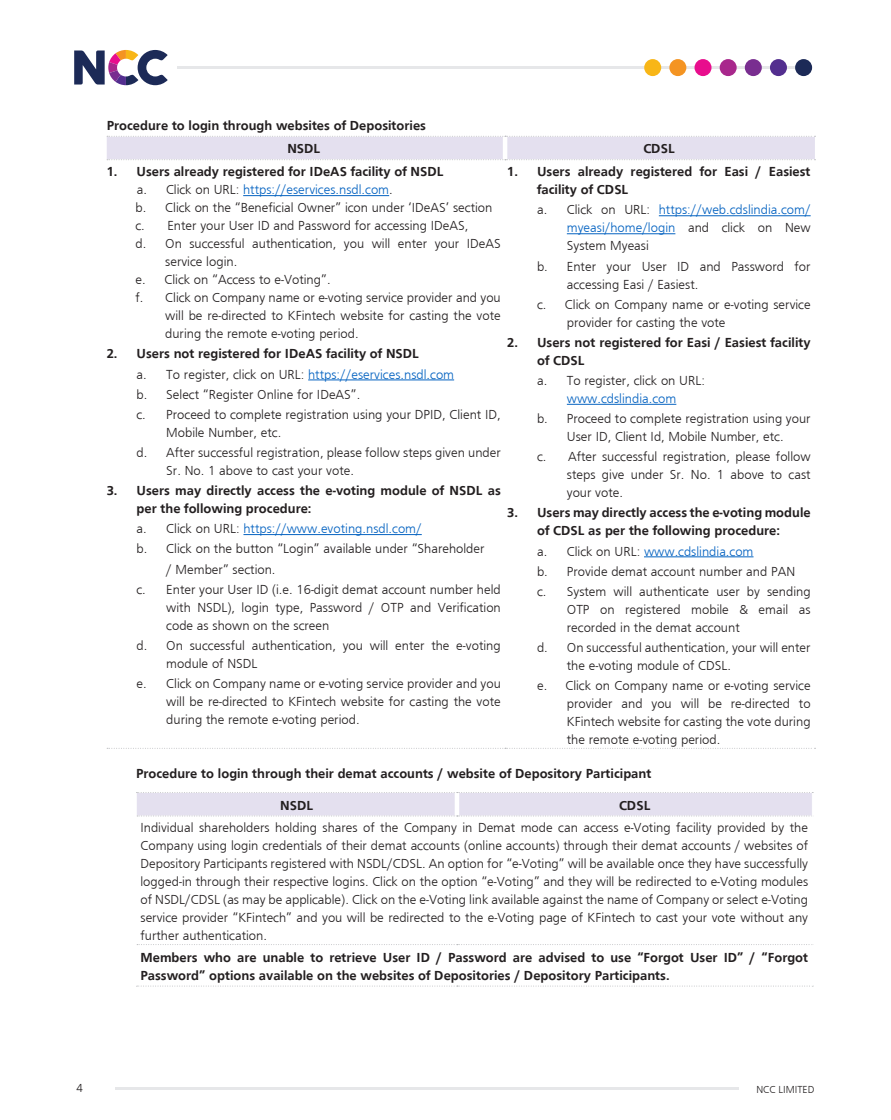
<style>
.page{position:relative;width:891px;height:1120px;background:#fff}
.page>*{position:absolute;margin:0;border:0;box-sizing:border-box;transform-origin:0 0}
.para_2{font:300 13.5px/18px "Frugal Sans";color:#231f20}
.para_Table{font:300 13.5px/18px "Frugal Sans";color:#231f20;text-align:justify}
.para_1{font:700 13.5px/18px "Frugal Sans";color:#231f20}
.para_2-2{font:300 13.5px/18px "Frugal Sans";color:#0563c1;text-align:justify}
.para_Table-2{font:700 13.5px/18px "Frugal Sans";color:#231f20}
.para_2-3{font:700 13.5px "Frugal Sans";color:#231f20}
.t1{font:300 12px "Frugal Sans";color:#231f20}
.t2{font:300 10.5px "Frugal Sans";color:#231f20}
.s1{color:#231f20}
.s2{color:#0563c1}
</style>
<div class="page">
<hr style="left:177px;top:67px;width:621px;height:2px;background:#e6e7e9">
<div style="left:795px;top:59px;width:17px;height:17px;background:#1c2a57;border-radius:50%"></div>
<div style="left:770px;top:59px;width:17px;height:17px;background:#532e8f;border-radius:50%"></div>
<div style="left:745px;top:59px;width:17px;height:17px;background:#792e90;border-radius:50%"></div>
<div style="left:720px;top:59px;width:17px;height:17px;background:#a8278c;border-radius:50%"></div>
<div style="left:695px;top:59px;width:17px;height:17px;background:#e80e8d;border-radius:50%"></div>
<div style="left:669px;top:59px;width:17px;height:17px;background:#f49422;border-radius:50%"></div>
<div style="left:644px;top:59px;width:17px;height:17px;background:#f8b617;border-radius:50%"></div>
<svg style="left:74px;top:50px;width:94px;height:35px"></svg>
<hr style="left:115px;top:1088px;width:623px;height:2px;background:#e6e7e9">
<svg style="left:107px;top:136px;width:709px;height:24px;background:#e4e0ee"></svg>
<svg style="left:107px;top:748px;width:709px;height:1px"></svg>
<hr style="left:243px;top:195px;width:146px;height:1px;background:#0563c1">
<hr style="left:308px;top:379px;width:146px;height:1px;background:#0563c1">
<hr style="left:243px;top:534px;width:179px;height:1px;background:#0563c1">
<hr style="left:659px;top:215px;width:152px;height:1px;background:#0563c1">
<hr style="left:567px;top:233px;width:108px;height:1px;background:#0563c1">
<hr style="left:567px;top:404px;width:109px;height:1px;background:#0563c1">
<hr style="left:644px;top:556px;width:110px;height:1px;background:#0563c1">
<svg style="left:137px;top:944px;width:675px;height:1px"></svg>
<svg style="left:136px;top:985px;width:677px;height:1px"></svg>
<svg style="left:136px;top:792px;width:677px;height:24px;background:#e4e0ee"></svg>
<p class="para_2-3" style="left:107px;top:118px;width:321px">Procedure to login through websites of Depositories</p>
<p class="para_Table-2" style="left:287px;top:139px;width:34px">NSDL</p>
<p class="para_Table-2" style="left:643px;top:139px;width:33px">CDSL</p>
<p class="para_1" style="left:107px;top:163px;width:338px">1. Users already registered for IDeAS facility of NSDL</p>
<p class="para_2-2" style="left:137px;top:181px;width:257px"><span class="s1">a. Click on URL:</span> https://eservices.nsdl.com<span class="s1">.</span></p>
<p class="para_2" style="left:135px;top:199px;width:358px">b. Click on the “Beneficial Owner” icon under ‘IDeAS’ section</p>
<p class="para_2" style="left:135px;top:217px;width:334px">c. Enter your User ID and Password for accessing IDeAS,</p>
<p class="para_2" style="left:165px;top:235px;width:337px;text-indent:-30px">d. On successful authentication, you will enter your IDeAS service login.</p>
<p class="para_2" style="left:135px;top:271px;width:197px">e. Click on “Access to e-Voting”.</p>
<p class="para_2" style="left:165px;top:289px;width:337px;text-align:justify;text-indent:-30px">f. Click on Company name or e-voting service provider and you will be re-directed to KFintech website for casting the vote during the remote e-voting period.</p>
<p class="para_1" style="left:107px;top:345px;width:314px">2. Users not registered for IDeAS facility of NSDL</p>
<p class="para_2-2" style="left:137px;top:365px;width:319px"><span class="s1">a. To register, click on URL:</span> https://eservices.nsdl.com</p>
<p class="para_2" style="left:137px;top:385px;width:225px">b. Select “Register Online for IDeAS”.</p>
<p class="para_2" style="left:166px;top:405px;width:336px;text-indent:-30px">c. Proceed to complete registration using your DPID, Client ID,<br>Mobile Number, etc.</p>
<p class="para_2" style="left:166px;top:443px;width:336px;text-indent:-30px">d. After successful registration, please follow steps given under<br>Sr. No. 1 above to cast your vote.</p>
<p class="para_1" style="left:137px;top:481px;width:366px;text-indent:-30px">3. Users may directly access the e-voting module of NSDL as per the following procedure:</p>
<p class="para_2-2" style="left:137px;top:520px;width:287px"><span class="s1">a. Click on URL:</span> https://www.evoting.nsdl.com/</p>
<p class="para_2" style="left:137px;top:540px;width:350px">b. Click on the button “Login” available under “Shareholder</p>
<p class="para_2" style="left:166px;top:560px;width:111px">/ Member” section.</p>
<p class="para_2" style="left:166px;top:580px;width:336px;text-align:justify;text-indent:-30px">c. Enter your User ID (i.e. 16-digit demat account number held with NSDL), login type, Password / OTP and Verification code as shown on the screen</p>
<p class="para_2" style="left:166px;top:636px;width:336px;text-indent:-30px">d. On successful authentication, you will enter the e-voting module of NSDL</p>
<p class="para_2" style="left:166px;top:674px;width:336px;text-align:justify;text-indent:-30px">e. Click on Company name or e-voting service provider and you will be re-directed to KFintech website for casting the vote during the remote e-voting period.</p>
<p class="para_1" style="left:537px;top:163px;width:275px;text-indent:-30px">1. Users already registered for Easi / Easiest facility of CDSL</p>
<p class="para_2-2" style="left:567px;top:201px;width:245px;text-indent:-30px"><span class="s1">a. Click on URL:</span> https://web.cdslindia.com/ myeasi/home/login <span class="s1">and click on New System Myeasi</span></p>
<p class="para_2" style="left:567px;top:257px;width:245px;text-indent:-30px">b. Enter your User ID and Password for accessing Easi / Easiest.</p>
<p class="para_2" style="left:567px;top:295px;width:245px;text-indent:-30px">c. Click on Company name or e-voting service provider for casting the vote</p>
<p class="para_1" style="left:537px;top:333px;width:275px;text-indent:-30px">2. Users not registered for Easi / Easiest facility of CDSL</p>
<p class="para_2" style="left:537px;top:371px;width:169px;text-align:center">a. To register, click on URL: <span class="s2">www.cdslindia.com</span></p>
<p class="para_2" style="left:537px;top:409px;width:275px;text-align:center">b. Proceed to complete registration using your<br>User ID, Client Id, Mobile Number, etc.</p>
<p class="para_2" style="left:567px;top:448px;width:245px;text-align:justify;text-indent:-30px">c. After successful registration, please follow steps give under Sr. No. 1 above to cast your vote.</p>
<p class="para_1" style="left:507px;top:504px;width:305px;text-align:center">3. Users may directly access the e-voting module of CDSL as per the following procedure:</p>
<p class="para_2-2" style="left:537px;top:542px;width:218px"><span class="s1">a. Click on URL:</span> www.cdslindia.com</p>
<p class="para_2" style="left:537px;top:562px;width:260px">b. Provide demat account number and PAN</p>
<p class="para_2" style="left:567px;top:582px;width:245px;text-align:justify;text-indent:-30px">c. System will authenticate user by sending OTP on registered mobile &amp; email as recorded in the demat account</p>
<p class="para_2" style="left:567px;top:638px;width:245px;text-indent:-30px">d. On successful authentication, your will enter the e-voting module of CDSL.</p>
<p class="para_2" style="left:567px;top:676px;width:245px;text-align:justify;text-indent:-30px">e. Click on Company name or e-voting service provider and you will be re-directed to KFintech website for casting the vote during the remote e-voting period.</p>
<p class="para_2-3" style="left:136px;top:765px;width:517px">Procedure to login through their demat accounts / website of Depository Participant</p>
<p class="para_Table-2" style="left:280px;top:797px;width:34px">NSDL</p>
<p class="para_Table-2" style="left:619px;top:797px;width:33px">CDSL</p>
<p class="para_Table" style="left:141px;top:819px;width:669px">Individual shareholders holding shares of the Company in Demat mode can access e-Voting facility provided by the Company using login credentials of their demat accounts (online accounts) through their demat accounts / websites of Depository Participants registered with NSDL/CDSL. An option for “e-Voting” will be available once they have successfully logged-in through their respective logins. Click on the option “e-Voting” and they will be redirected to e-Voting modules of NSDL/CDSL (as may be applicable). Click on the e-Voting link available against the name of Company or select e-Voting service provider “KFintech” and you will be redirected to the e-Voting page of KFintech to cast your vote without any further authentication.</p>
<p class="para_Table-2" style="left:141px;top:949px;width:669px">Members who are unable to retrieve User ID / Password are advised to use “Forgot User ID” / “Forgot<br>Password” options available on the websites of Depositories / Depository Participants.</p>
<p class="t1" style="left:77px;top:1081px;width:8px">4</p>
<p class="t2" style="left:756px;top:1083px;width:60px">NCC LIMITED</p>
</div>
